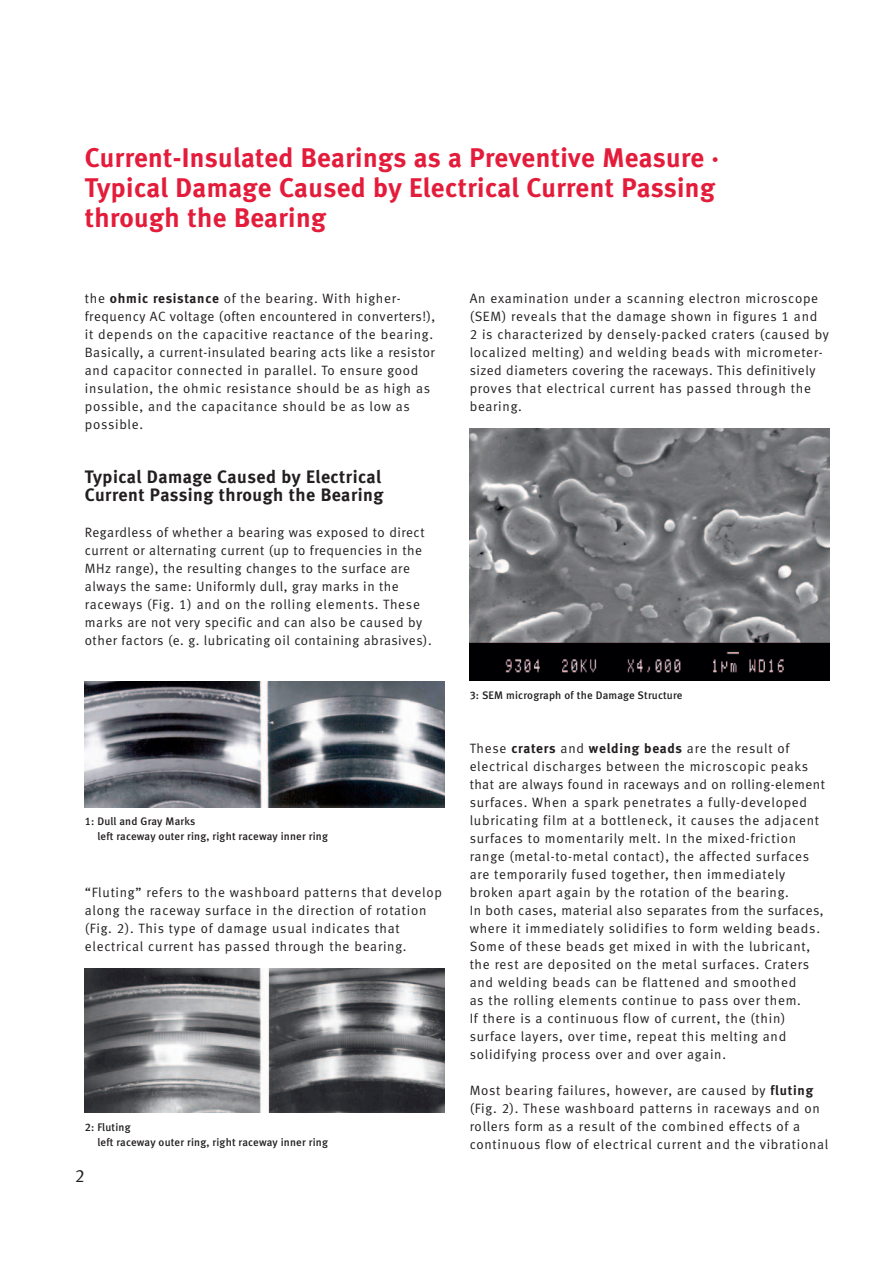
<style>
.page{position:relative;width:893px;height:1263px;background:#fff}
.page>*{position:absolute;margin:0;border:0;box-sizing:border-box;transform-origin:0 0}
.t1{font:27px/30px "Meta Bold LF";letter-spacing:.015em;color:#e41c3b}
.t2{font:18px/18px "Meta Bold LF";letter-spacing:.03em;color:#231f20}
.t3{font:18px "Meta Normal LF";color:#231f20}
.t4{font:13.5px/18px "Meta Normal LF";letter-spacing:.055em;color:#231f20}
.t5{font:10.95px/15px "Meta Medium LF";letter-spacing:.015em;color:#231f20}
.s1{font-family:"Meta Bold LF"}
</style>
<div class="page">
<img style="left:85px;top:681px;width:359px;height:126px">
<img style="left:85px;top:969px;width:359px;height:144px">
<img style="left:470px;top:429px;width:359px;height:252px">
<h1 class="t1" style="left:85px;top:145px;width:635px">Current-Insulated Bearings as a Preventive Measure ·<br>Typical Damage Caused by Electrical Current Passing through the Bearing</h1>
<p class="t4" style="left:85px;top:290px;width:352px">the <span class="s1">ohmic resistance</span> of the bearing. With higher&shy;frequency AC voltage (often encountered in converters!), it depends on the capacitive reactance of the bearing.<br>Basically, a current-insulated bearing acts like a resistor and capacitor connected in parallel. To ensure good insulation, the ohmic resistance should be as high as possible, and the capacitance should be as low as possible.</p>
<h2 class="t2" style="left:85px;top:469px;width:300px">Typical Damage Caused by Electrical<br>Current Passing through the Bearing</h2>
<p class="t4" style="left:85px;top:524px;width:348px">Regardless of whether a bearing was exposed to direct current or alternating current (up to frequencies in the MHz range), the resulting changes to the surface are always the same: Uniformly dull, gray marks in the raceways (Fig. 1) and on the rolling elements. These marks are not very specific and can also be caused by other factors (e. g. lubricating oil containing abrasives).</p>
<p class="t5" style="left:97px;top:815px;width:232px;text-indent:-13px">1: Dull and Gray Marks<br>left raceway outer ring, right raceway inner ring</p>
<p class="t4" style="left:85px;top:884px;width:359px">“Fluting” refers to the washboard patterns that develop along the raceway surface in the direction of rotation (Fig. 2). This type of damage usual indicates that electrical current has passed through the bearing.</p>
<p class="t5" style="left:97px;top:1120px;width:232px;text-indent:-13px">2: Fluting<br>left raceway outer ring, right raceway inner ring</p>
<h2 class="t3" style="left:75px;top:1169px;width:12px">2</h2>
<p class="t4" style="left:470px;top:290px;width:361px">An examination under a scanning electron microscope (SEM) reveals that the damage shown in figures 1 and<br>2 is characterized by densely-packed craters (caused by localized melting) and welding beads with micrometer&shy;sized diameters covering the raceways. This definitively proves that electrical current has passed through the bearing.</p>
<p class="t5" style="left:470px;top:688px;width:214px">3: SEM micrograph of the Damage Structure</p>
<p class="t4" style="left:470px;top:740px;width:357px">These <span class="s1">craters</span> and <span class="s1">welding beads</span> are the result of electrical discharges between the microscopic peaks that are always found in raceways and on rolling-element surfaces. When a spark penetrates a fully-developed lubricating film at a bottleneck, it causes the adjacent surfaces to momentarily melt. In the mixed-friction range (metal-to-metal contact), the affected surfaces are temporarily fused together, then immediately broken apart again by the rotation of the bearing.<br>In both cases, material also separates from the surfaces, where it immediately solidifies to form welding beads.<br>Some of these beads get mixed in with the lubricant, the rest are deposited on the metal surfaces. Craters and welding beads can be flattened and smoothed<br>as the rolling elements continue to pass over them.<br>If there is a continuous flow of current, the (thin) surface layers, over time, repeat this melting and solidifying process over and over again.</p>
<p class="t4" style="left:470px;top:1082px;width:360px">Most bearing failures, however, are caused by <span class="s1">fluting </span>(Fig. 2). These washboard patterns in raceways and on rollers form as a result of the combined effects of a continuous flow of electrical current and the vibrational</p>
</div>
